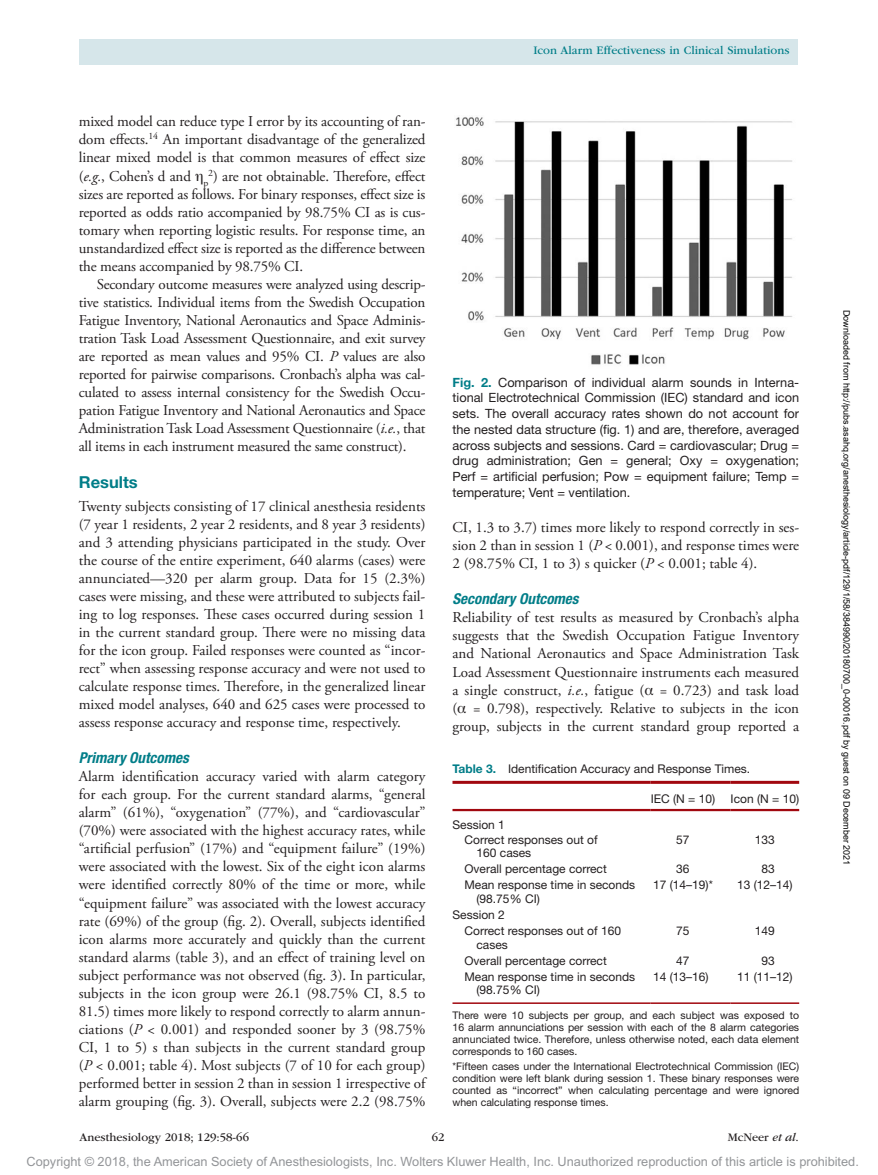
<style>
.page{position:relative;width:878px;height:1175px;background:#fff}
.page>*{position:absolute;margin:0;border:0;box-sizing:border-box;transform-origin:0 0}
.t1{font:700 16.5px "Helvetica Neue LT Std";color:#007d88}
.t2{font:15px/18px "Adobe Garamond Pro";letter-spacing:-.005em;color:#231f20;text-align:justify}
.t3{font:italic 700 condensed 15px "Helvetica Neue LT Std";color:#007d88}
.t4{font:12.75px/15.8px "Helvetica Neue LT Std";color:#231f20;text-align:justify}
.t5{font:12.75px "Arial MT Std";color:#939598}
.t6{font:12px/13.5px "Helvetica Neue LT Std";color:#231f20}
.t7{font:12px "ITC Garamond Std";color:#007d88}
.t8{font:12px "ITC Garamond Std";color:#231f20}
.t9{font:10.5px/12px "Helvetica Neue LT Std";color:#231f20;text-align:justify}
.t10{font:9px "Arial";color:#000}
.s1{font-style:italic}
.s2{font-family:"Gandhari Unicode"}
.s3{font-weight:700;color:#007d88}
</style>
<div class="page">
<div style="left:79px;top:39px;width:718px;height:25px;background:#d6e6ea"></div>
<img style="left:456px;top:117px;width:336px;height:248px">
<hr style="left:452px;top:781px;width:198px;height:3px;background:#a1080f">
<hr style="left:650px;top:781px;width:80px;height:3px;background:#a1080f">
<hr style="left:730px;top:781px;width:69px;height:3px;background:#a1080f">
<hr style="left:452px;top:809px;width:198px;height:2px;background:#a1080f">
<hr style="left:650px;top:809px;width:80px;height:2px;background:#a1080f">
<hr style="left:730px;top:809px;width:69px;height:2px;background:#a1080f">
<hr style="left:452px;top:1002px;width:198px;height:2px;background:#a1080f">
<hr style="left:650px;top:1002px;width:80px;height:2px;background:#a1080f">
<hr style="left:730px;top:1002px;width:69px;height:2px;background:#a1080f">
<p class="t2" style="left:79px;top:113px;width:348px">mixed model can reduce type I error by its accounting of ran&shy;dom effects.<sup>14</sup> An important disadvantage of the generalized linear mixed model is that common measures of effect size (<span class="s1">e.g.</span>, Cohen’s d and <span class="s2">η</span><sub>p</sub><sup>2</sup>) are not obtainable. Therefore, effect sizes are reported as follows. For binary responses, effect size is reported as odds ratio accompanied by 98.75% CI as is cus&shy;tomary when reporting logistic results. For response time, an unstandardized effect size is reported as the difference between the means accompanied by 98.75% CI.</p>
<p class="t2" style="left:79px;top:275px;width:348px;text-indent:18px">Secondary outcome measures were analyzed using descrip&shy;tive statistics. Individual items from the Swedish Occupation Fatigue Inventory, National Aeronautics and Space Adminis&shy;tration Task Load Assessment Questionnaire, and exit survey are reported as mean values and 95% CI. <span class="s1">P</span> values are also reported for pairwise comparisons. Cronbach’s alpha was cal&shy;culated to assess internal consistency for the Swedish Occu&shy;pation Fatigue Inventory and National Aeronautics and Space Administration Task Load Assessment Questionnaire (<span class="s1">i.e.</span>, that all items in each instrument measured the same construct).</p>
<p class="t1" style="left:79px;top:472px;width:60px">Results</p>
<p class="t2" style="left:79px;top:498px;width:348px">Twenty subjects consisting of 17 clinical anesthesia residents (7 year 1 residents, 2 year 2 residents, and 8 year 3 residents) and 3 attending physicians participated in the study. Over the course of the entire experiment, 640 alarms (cases) were annunciated—320 per alarm group. Data for 15 (2.3%) cases were missing, and these were attributed to subjects fail&shy;ing to log responses. These cases occurred during session 1 in the current standard group. There were no missing data for the icon group. Failed responses were counted as “incor&shy;rect” when assessing response accuracy and were not used to calculate response times. Therefore, in the generalized linear mixed model analyses, 640 and 625 cases were processed to assess response accuracy and response time, respectively.</p>
<p class="t3" style="left:79px;top:749px;width:111px">Primary Outcomes</p>
<p class="t2" style="left:79px;top:768px;width:348px">Alarm identification accuracy varied with alarm category for each group. For the current standard alarms, “general alarm” (61%), “oxygenation” (77%), and “cardiovascular” (70%) were associated with the highest accuracy rates, while “artificial perfusion” (17%) and “equipment failure” (19%) were associated with the lowest. Six of the eight icon alarms were identified correctly 80% of the time or more, while “equipment failure” was associated with the lowest accuracy rate (69%) of the group (fig. 2). Overall, subjects identified icon alarms more accurately and quickly than the current standard alarms (table 3), and an effect of training level on subject performance was not observed (fig. 3). In particular, subjects in the icon group were 26.1 (98.75% CI, 8.5 to 81.5) times more likely to respond correctly to alarm annun&shy;ciations (<span class="s1">P</span> &lt; 0.001) and responded sooner by 3 (98.75% CI, 1 to 5) s than subjects in the current standard group (<span class="s1">P</span> &lt; 0.001; table 4). Most subjects (7 of 10 for each group) performed better in session 2 than in session 1 irrespective of alarm grouping (fig. 3). Overall, subjects were 2.2 (98.75%</p>
<p class="t7" style="left:533px;top:44px;width:257px">Icon Alarm Effectiveness in Clinical Simulations</p>
<p class="t4" style="left:452px;top:374px;width:348px"><span class="s3">Fig. 2.</span> Comparison of individual alarm sounds in Interna&shy;tional Electrotechnical Commission (IEC) standard and icon sets. The overall accuracy rates shown do not account for the nested data structure (fig. 1) and are, therefore, averaged across subjects and sessions. Card = cardiovascular; Drug = drug administration; Gen = general; Oxy = oxygenation; Perf = artificial perfusion; Pow = equipment failure; Temp = temperature; Vent = ventilation.</p>
<p class="t2" style="left:452px;top:518px;width:348px">CI, 1.3 to 3.7) times more likely to respond correctly in ses&shy;sion 2 than in session 1 (<span class="s1">P</span> &lt; 0.001), and response times were 2 (98.75% CI, 1 to 3) s quicker (<span class="s1">P</span> &lt; 0.001; table 4).</p>
<p class="t3" style="left:452px;top:589px;width:128px">Secondary Outcomes</p>
<p class="t2" style="left:452px;top:609px;width:348px">Reliability of test results as measured by Cronbach’s alpha suggests that the Swedish Occupation Fatigue Inventory and National Aeronautics and Space Administration Task Load Assessment Questionnaire instruments each measured a single construct, <span class="s1">i.e.</span>, fatigue (<span class="s2">α</span> = 0.723) and task load (<span class="s2">α</span> = 0.798), respectively. Relative to subjects in the icon group, subjects in the current standard group reported a</p>
<p class="t6" style="left:452px;top:761px;width:299px"><span class="s3">Table 3.</span> Identification Accuracy and Response Times.</p>
<p class="t6" style="left:650px;top:791px;width:66px">IEC (N = 10)</p>
<p class="t6" style="left:730px;top:791px;width:70px">Icon (N = 10)</p>
<p class="t6" style="left:452px;top:818px;width:54px">Session 1</p>
<p class="t6" style="left:464px;top:832px;width:135px">Correct responses out of</p>
<p class="t6" style="left:476px;top:846px;width:56px">160 cases</p>
<p class="t6" style="left:676px;top:832px;width:15px">57</p>
<p class="t6" style="left:754px;top:832px;width:22px">133</p>
<p class="t6" style="left:464px;top:862px;width:144px">Overall percentage correct</p>
<p class="t6" style="left:676px;top:862px;width:15px">36</p>
<p class="t6" style="left:761px;top:862px;width:15px">83</p>
<p class="t6" style="left:476px;top:878px;width:160px;text-indent:-12px">Mean response time in seconds (98.75% CI)</p>
<p class="t6" style="left:653px;top:878px;width:61px">17 (14–19)*</p>
<p class="t6" style="left:737px;top:878px;width:57px">13 (12–14)</p>
<p class="t6" style="left:464px;top:906px;width:158px;line-height:16px;text-indent:-12px">Session 2<br>Correct responses out of 160</p>
<p class="t6" style="left:476px;top:937px;width:33px">cases</p>
<p class="t6" style="left:676px;top:923px;width:15px">75</p>
<p class="t6" style="left:754px;top:923px;width:22px">149</p>
<p class="t6" style="left:464px;top:953px;width:144px">Overall percentage correct</p>
<p class="t6" style="left:676px;top:953px;width:15px">47</p>
<p class="t6" style="left:761px;top:953px;width:15px">93</p>
<p class="t6" style="left:476px;top:969px;width:160px;text-indent:-12px">Mean response time in seconds (98.75% CI)</p>
<p class="t6" style="left:653px;top:969px;width:57px">14 (13–16)</p>
<p class="t6" style="left:737px;top:969px;width:57px">11 (11–12)</p>
<p class="t9" style="left:452px;top:1009px;width:348px">There were 10 subjects per group, and each subject was exposed to 16 alarm annunciations per session with each of the 8 alarm categories annunciated twice. Therefore, unless otherwise noted, each data element corresponds to 160 cases.</p>
<p class="t9" style="left:452px;top:1060px;width:348px">*Fifteen cases under the International Electrotechnical Commission (IEC) condition were left blank during session 1. These binary responses were counted as “incorrect” when calculating percentage and were ignored when calculating response times.</p>
<p class="t8" style="left:80px;top:1130px;width:171px">Anesthesiology 2018; 129:58-66</p>
<p class="t8" style="left:432px;top:1130px;width:14px">62</p>
<p class="t8" style="left:727px;top:1130px;width:73px">McNeer <span class="s1">et al</span>.</p>
<p class="t10" style="left:850px;top:309px;width:557px;rotate:90deg">Downloaded from http://pubs.asahq.org/anesthesiology/article-pdf/129/1/58/384990/20180700_0-00016.pdf by guest on 09 December 2021</p>
<p class="t5" style="left:27px;top:1154px;width:833px">Copyright © 2018, the American Society of Anesthesiologists, Inc. Wolters Kluwer Health, Inc. Unauthorized reproduction of this article is prohibited.</p>
</div>
